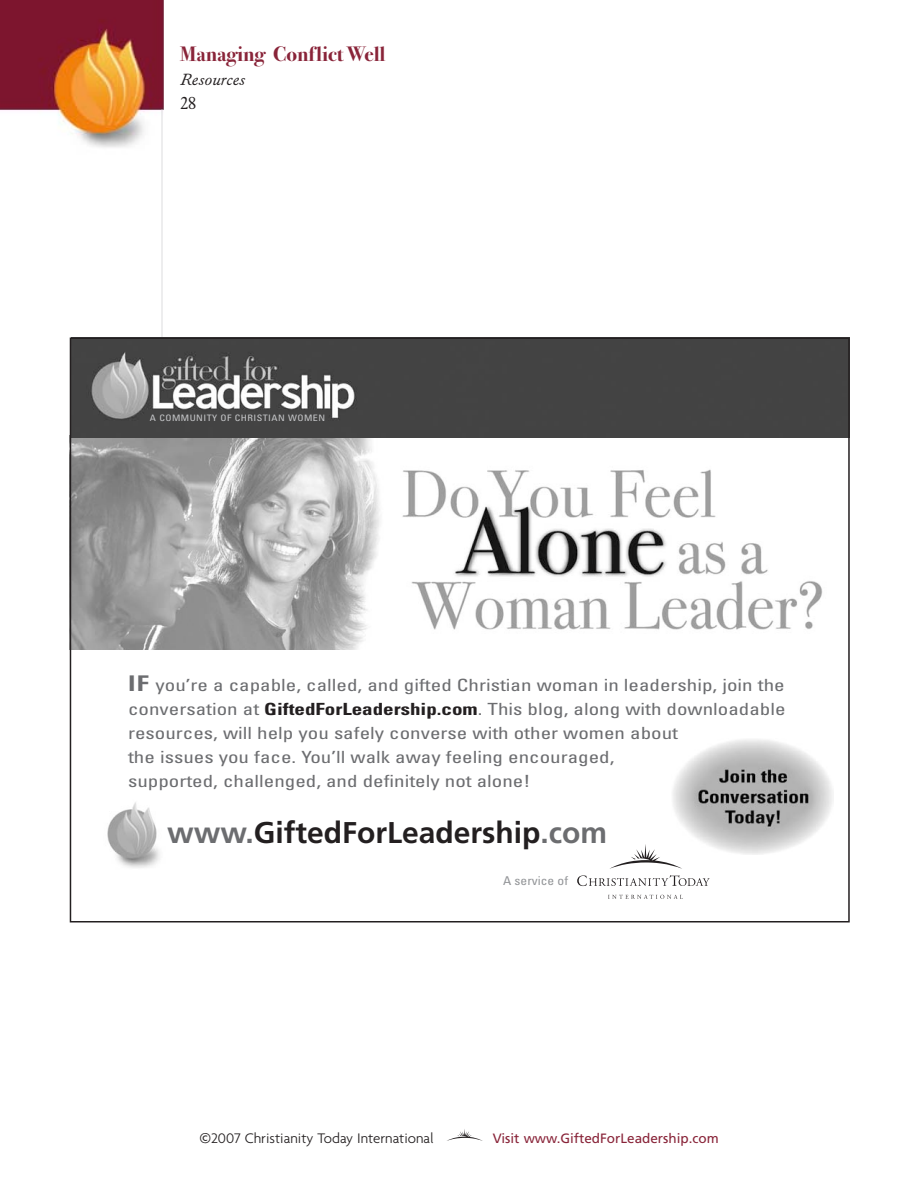
<style>
.page{position:relative;width:918px;height:1188px;background:#fff}
.page>*{position:absolute;margin:0;border:0;box-sizing:border-box;transform-origin:0 0}
.t1{font:700 30px "Frutiger";color:#231f20}
.t2{font:700 21px "Bodoni Svty Two ITCTT";color:#892439}
.t3{font:italic 19.5px "Fournier";color:#231f20}
.t4{font:19.5px "Fournier";color:#231f20}
.t5{font:condensed 16.8px/24px "Univers";color:#6c6d70;scale:1.25 1}
.t6{font:300 15px "Agenda";color:#231f20}
.t7{font:13.5px "Frutiger";color:#892439}
.t8{font:condensed 12.15px "Univers";color:#939598;scale:1.11 1}
.t9{font:condensed 8.85px "Univers";letter-spacing:.045em;color:#c7c8ca;scale:1.14 1}
.s1{font-weight:700;font-size:21.6px}
.s2{font-weight:700;color:#231f20}
.s3{color:#6c6d70}
.s4{font-size:19.5px}
</style>
<div class="page">
<img style="left:0;top:0;width:164px;height:172px">
<hr style="left:162px;top:110px;width:1px;height:241px;background:#dcdddf">
<svg style="left:447px;top:1129px;width:36px;height:12px"></svg>
<img style="left:107px;top:802px;width:53px;height:66px">
<img style="left:73px;top:437px;width:411px;height:213px">
<svg style="left:577px;top:875px;width:133px;height:11px"></svg>
<svg style="left:608px;top:895px;width:75px;height:4px"></svg>
<svg style="left:610px;top:844px;width:72px;height:25px"></svg>
<img style="left:73px;top:341px;width:774px;height:96px">
<img style="left:390px;top:460px;width:433px;height:185px">
<div style="left:667px;top:732px;width:170px;height:128px;background:#fff"></div>
<img style="left:673px;top:739px;width:160px;height:116px">
<p class="t2" style="left:180px;top:37px;width:207px">Managing Conflict Well</p>
<p class="t3" style="left:180px;top:73px;width:67px">Resources</p>
<p class="t4" style="left:180px;top:97px;width:18px">28</p>
<p class="t9" style="left:150px;top:414px;width:155px">A COMMUNITY OF CHRISTIAN WOMEN</p>
<p class="t5" style="left:128px;top:674px;width:528px"><span class="s1">IF</span> you’re a capable, called, and gifted Christian woman in leadership, join the conversation at <span class="s2">GiftedForLeadership.com</span>. This blog, along with downloadable resources, will help you safely converse with other women about<br>the issues you face. You’ll walk away feeling encouraged,<br>supported, challenged, and definitely not alone!</p>
<h1 class="t1" style="left:167px;top:821px;width:441px"><span class="s3">www.</span>GiftedForLeadership<span class="s3">.com</span></h1>
<p class="t8" style="left:503px;top:877px;width:60px">A service of</p>
<p class="t6" style="left:199px;top:1129px;width:236px"><span class="s4">©</span>2007 Christianity Today International</p>
<p class="t7" style="left:493px;top:1133px;width:227px">Visit www.GiftedForLeadership.com</p>
</div>
